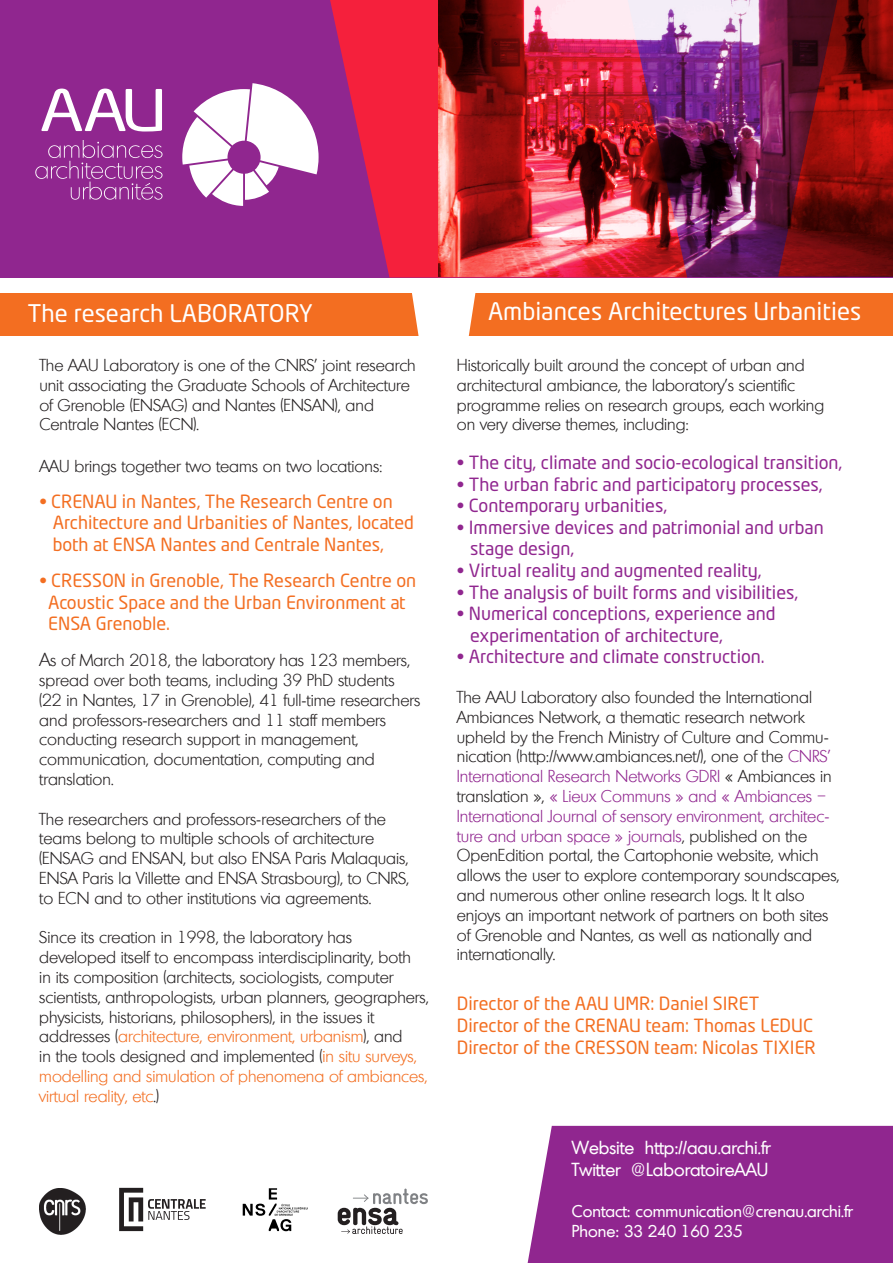
<style>
.page{position:relative;width:893px;height:1263px;background:#fff}
.page>*{position:absolute;margin:0;border:0;box-sizing:border-box;transform-origin:0 0}
.t1{font:24px "Neo Tech Dacia";color:#fff}
.t2{font:18px/21.6px "Neo Tech Dacia";color:#90268f}
.t3{font:18px/21.6px "Neo Tech Dacia";color:#f36e21}
.t4{font:18px/21.6px "Montreal";color:#fff}
.t5{font:300 16.5px/19.8px "Montreal";color:#231f20}
.t6{font:16.5px/19.8px "Montreal";color:#fff}
.s1{color:#90268f}
.s2{font-size:18px}
.s3{color:#f36e21}
</style>
<div class="page">
<svg style="left:243px;top:1188px;width:64px;height:43px"></svg>
<img style="left:40px;top:1188px;width:45px;height:46px">
<svg style="left:338px;top:1188px;width:90px;height:46px"></svg>
<svg style="left:119px;top:1188px;width:87px;height:43px"></svg>
<div style="left:0;top:293px;width:418px;height:43px;background:#f36e21"></div>
<div style="left:464px;top:293px;width:429px;height:43px;background:#f36e21"></div>
<svg style="left:0;top:0;width:893px;height:277px;fill:#90268f"></svg>
<svg style="left:778px;top:0;width:115px;height:276px"></svg>
<svg style="left:324px;top:0;width:363px;height:277px"></svg>
<svg style="left:412px;top:293px;width:64px;height:43px"></svg>
<div style="left:528px;top:1126px;width:365px;height:137px;background:#90268f"></div>
<h1 class="t1" style="left:27px;top:298px;width:287px">The research LABORATORY</h1>
<h1 class="t1" style="left:488px;top:296px;width:375px">Ambiances Architectures Urbanities</h1>
<p class="t5" style="left:457px;top:355px;width:369px">Historically built around the concept of urban and architectural ambiance, the laboratory’s scientific programme relies on research groups, each working on very diverse themes, including:</p>
<p class="t2" style="left:457px;top:451px;width:387px">• The city, climate and socio-ecological transition,</p>
<p class="t2" style="left:457px;top:473px;width:367px">• The urban fabric and participatory processes,</p>
<p class="t2" style="left:457px;top:494px;width:212px">• Contemporary urbanities,</p>
<p class="t2" style="left:470px;top:516px;width:355px;text-indent:-13px">• Immersive devices and patrimonial and urban stage design,</p>
<p class="t2" style="left:457px;top:559px;width:306px">• Virtual reality and augmented reality,</p>
<p class="t2" style="left:457px;top:581px;width:343px">• The analysis of built forms and visibilities,</p>
<p class="t2" style="left:470px;top:602px;width:307px;text-indent:-13px">• Numerical conceptions, experience and experimentation of architecture,</p>
<p class="t2" style="left:457px;top:646px;width:309px">• Architecture and climate construction.</p>
<p class="t5" style="left:457px;top:687px;width:384px">The AAU Laboratory also founded the International Ambiances Network, a thematic research network upheld by the French Ministry of Culture and Commu&shy;nication (http://www.ambiances.net/), one of the <span class="s1">CNRS’ International Research Networks GDRI</span> « Ambiances in translation », <span class="s1">« Lieux Communs » and « Ambiances – International Journal of sensory environment, architec&shy;ture and urban space » journals</span>, published on the OpenEdition portal, the Cartophonie website, which allows the user to explore contemporary soundscapes, and numerous other online research logs. It It also enjoys an important network of partners on both sites of Grenoble and Nantes, as well as nationally and internationally.</p>
<p class="t3" style="left:457px;top:992px;width:360px">Director of the AAU UMR: Daniel SIRET<br>Director of the CRENAU team: Thomas LEDUC<br>Director of the CRESSON team: Nicolas TIXIER</p>
<p class="t5" style="left:39px;top:355px;width:378px">The AAU Laboratory is one of the CNRS’ joint research unit associating the Graduate Schools of Architecture of Grenoble (ENSAG) and Nantes (ENSAN), and Centrale Nantes (ECN).</p>
<p class="t5" style="left:39px;top:456px;width:345px">AAU brings together two teams on two locations:</p>
<p class="t3" style="left:53px;top:490px;width:363px;text-indent:-13px">• CRENAU in Nantes, The Research Centre on<br>Architecture and Urbanities of Nantes, located both at ENSA Nantes and Centrale Nantes,</p>
<p class="t3" style="left:48px;top:569px;width:369px;text-indent:-9px">• CRESSON in Grenoble, The Research Centre on<br>Acoustic Space and the Urban Environment at<br>ENSA Grenoble.</p>
<p class="t5" style="left:39px;top:650px;width:383px"><span class="s2">A</span>s of March 2018, the laboratory has 123 members, spread over both teams, including 39 PhD students (22 in Nantes, 17 in Grenoble), 41 full-time researchers and professors-researchers and 11 staff members conducting research support in management, communication, documentation, computing and translation.</p>
<p class="t5" style="left:39px;top:809px;width:371px">The researchers and professors-researchers of the teams belong to multiple schools of architecture (ENSAG and ENSAN, but also ENSA Paris Malaquais, ENSA Paris la Villette and ENSA Strasbourg), to CNRS, to ECN and to other institutions via agreements.</p>
<p class="t5" style="left:39px;top:927px;width:391px">Since its creation in 1998, the laboratory has developed itself to encompass interdisciplinarity, both<br>in its composition (architects, sociologists, computer scientists, anthropologists, urban planners, geographers, physicists, historians, philosophers), in the issues it addresses (<span class="s3">architecture, environment, urbanism</span>), and<br>in the tools designed and implemented (<span class="s3">in situ surveys, modelling and simulation of phenomena of ambiances, virtual reality, etc</span>.)</p>
<p class="t4" style="left:572px;top:1136px;width:200px">Website http://aau.archi.fr<br>Twitter @LaboratoireAAU</p>
<p class="t6" style="left:572px;top:1201px;width:282px">Contact: communication@crenau.archi.fr<br>Phone: 33 240 160 235</p>
</div>
